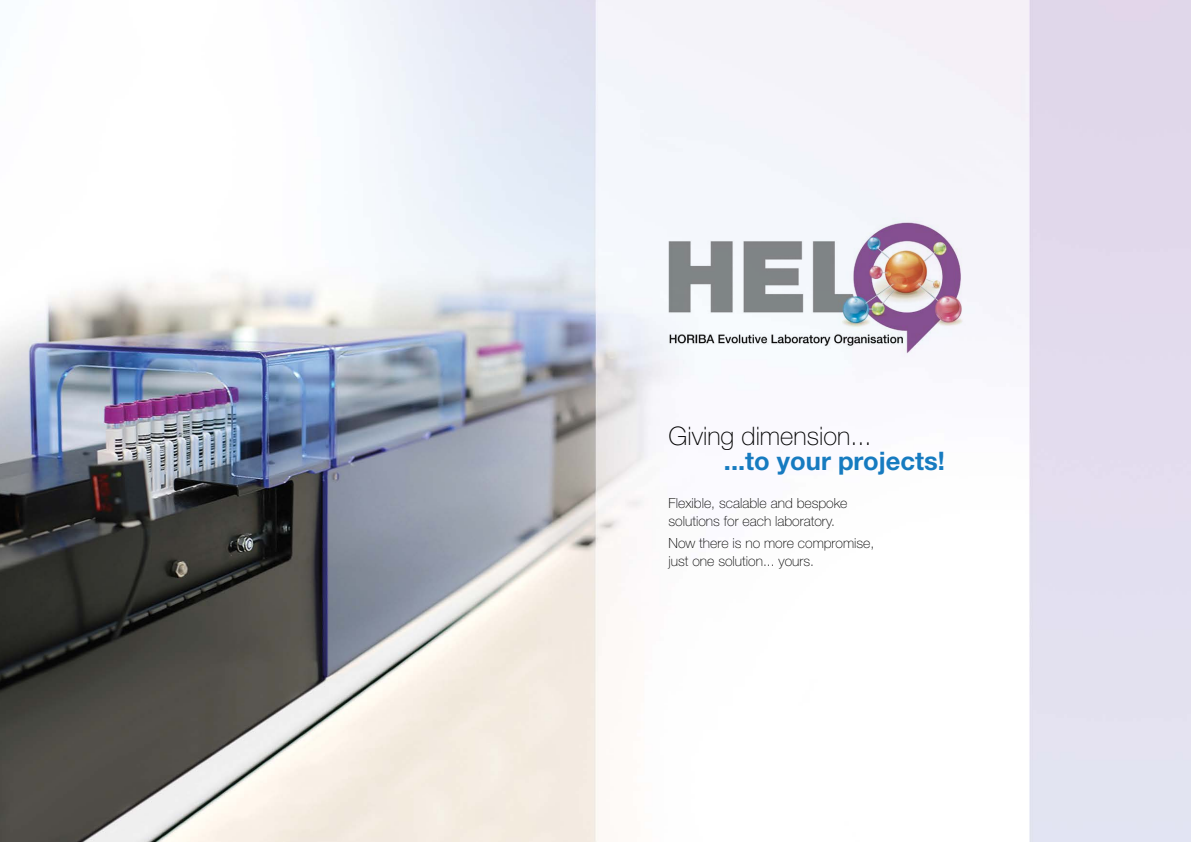
<style>
.page{position:relative;width:1191px;height:842px;background:#fff}
.page>*{position:absolute;margin:0;border:0;box-sizing:border-box;transform-origin:0 0}
.t1{font:100 25.5px "Helvetica Neue";color:#000}
.t2{font:700 25.5px "Helvetica Neue";color:#167bc0}
.t3{font:100 14px/18px "Helvetica Neue";color:#000}
</style>
<div class="page">
<img style="left:0;top:0;width:1191px;height:842px">
<img style="left:662px;top:218px;width:306px;height:140px">
<h1 class="t1" style="left:668px;top:421px;width:205px">Giving dimension...</h1>
<h1 class="t2" style="left:724px;top:445px;width:222px">...to your projects!</h1>
<p class="t3" style="left:668px;top:494px;width:180px">Flexible, scalable and bespoke solutions for each laboratory.</p>
<p class="t3" style="left:668px;top:534px;width:207px">Now there is no more compromise, just one solution... yours.</p>
</div>
